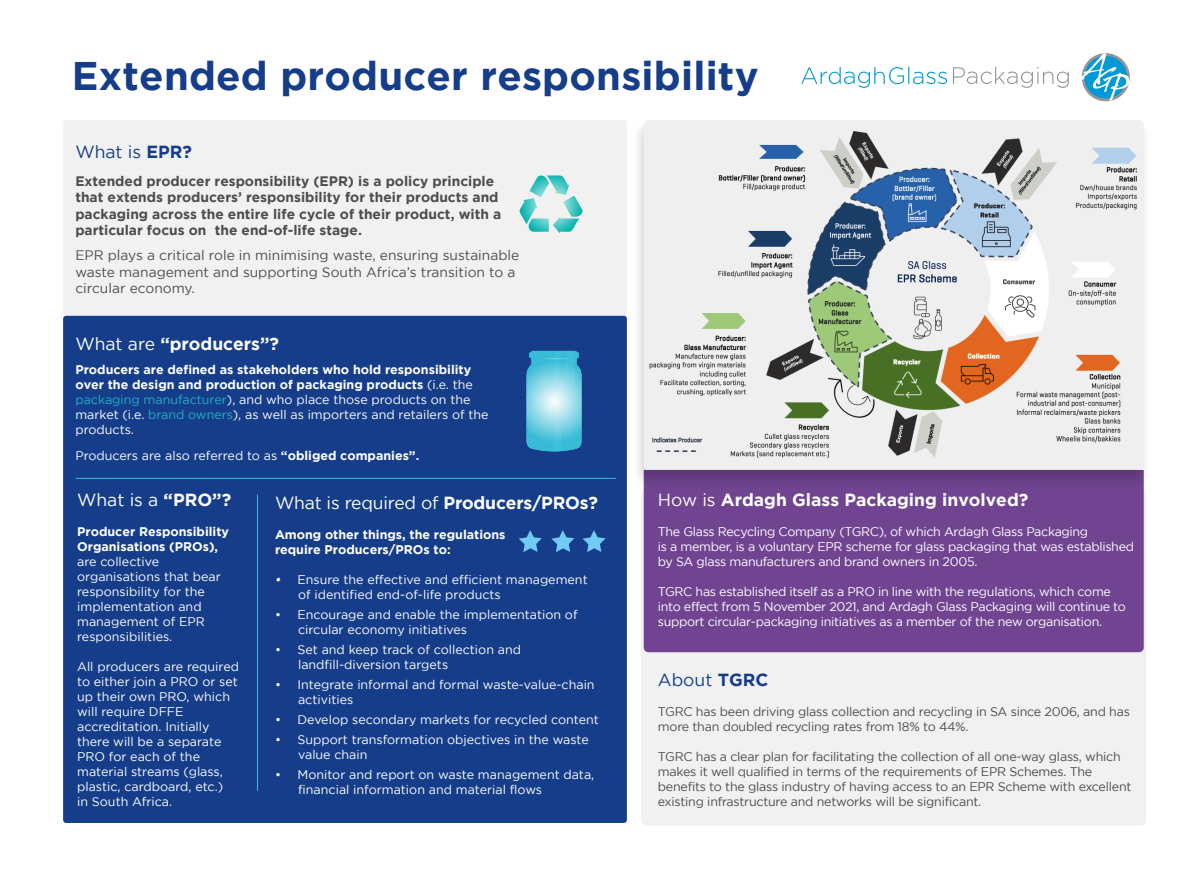
<style>
.page{position:relative;width:1200px;height:873px;background:#fff}
.page>*{position:absolute;margin:0;border:0;box-sizing:border-box;transform-origin:0 0}
.t1{font:700 39.88px "Gotham";letter-spacing:.005em;color:#153d8a}
.t2{font:700 17.5px "Gotham";color:#fff}
.t3{font:17.5px "Gotham";letter-spacing:-.01em;color:#fff}
.t4{font:17.5px "Gotham";color:#153d8a}
.t5{font:700 13.75px/16.5px "Gotham";color:#4d4d4d}
.t6{font:13.75px/16.5px "Gotham";color:#4d4d4d}
.t7{font:12.5px/15px "Gotham";color:#fff}
.t8{font:12.5px/15px "Gotham";letter-spacing:-.025em;color:#fff}
.t9{font:12.5px/15px "Gotham";letter-spacing:-.02em;color:#4d4d4d}
.t10{font:700 12.5px/15px "Gotham";color:#fff}
.s1{font-weight:700}
.s2{font-weight:400}
.s3{font-weight:400;color:#1fb1c8}
.s4{font-weight:500;font-style:italic}
</style>
<div class="page">
<div style="left:63px;top:120px;width:564px;height:236px;background:#f1f1f1;border-radius:3px"></div>
<div style="left:644px;top:491px;width:500px;height:331px;background:#f1f1f1;border-radius:3px"></div>
<div style="left:641px;top:489px;width:505px;height:336px;border:5px solid #f1f1f1;border-radius:3px"></div>
<div style="left:644px;top:452px;width:500px;height:200px;background:#714492;border-radius:5px"></div>
<div style="left:63px;top:316px;width:564px;height:506px;background:#153d8a;border-radius:3px"></div>
<svg style="left:519px;top:530px;width:87px;height:22px"></svg>
<svg style="left:519px;top:175px;width:64px;height:58px"></svg>
<hr style="left:76px;top:478px;width:540px;height:1px;background:#37bbd6">
<img style="left:638px;top:122px;width:508px;height:370px">
<div style="left:644px;top:120px;width:500px;height:349px;background:#efefef;border-radius:5px"></div>
<hr style="left:257px;top:494px;width:1px;height:296px;background:#37bbd6">
<svg style="left:520px;top:351px;width:62px;height:100px;background:#68bbd6"></svg>
<img style="left:649px;top:132px;width:488px;height:326px">
<svg style="left:1082px;top:53px;width:48px;height:48px"></svg>
<svg style="left:953px;top:67px;width:116px;height:21px"></svg>
<svg style="left:801px;top:67px;width:146px;height:21px"></svg>
<h1 class="t1" style="left:72px;top:53px;width:688px">Extended producer responsibility</h1>
<h2 class="t4" style="left:75px;top:142px;width:118px">What is <span class="s1">EPR?</span></h2>
<p class="t5" style="left:75px;top:172px;width:427px">Extended producer responsibility (EPR) is a policy principle that extends producers’ responsibility for their products and packaging across the entire life cycle of their product, with a particular focus on the end-of-life stage.</p>
<p class="t6" style="left:75px;top:247px;width:445px">EPR plays a critical role in minimising waste, ensuring sustainable waste management and supporting South Africa’s transition to a circular economy.</p>
<h2 class="t2" style="left:75px;top:333px;width:205px"><span class="s2">What are</span> “producers”?</h2>
<p class="t10" style="left:75px;top:361px;width:415px">Producers are defined as stakeholders who hold responsibility over the design and production of packaging products <span class="s2">(i.e. the </span><span class="s3">packaging manufacturer</span><span class="s2">), and who place those products on the market (i.e.</span> <span class="s3">brand owners</span><span class="s2">), as well as importers and retailers of the products.</span></p>
<p class="t7" style="left:75px;top:448px;width:345px">Producers are also referred to as <span class="s1">“obliged companies”.</span></p>
<h2 class="t3" style="left:77px;top:490px;width:156px">What is a <span class="s1">“PRO”?</span></h2>
<p class="t10" style="left:77px;top:524px;width:153px">Producer Responsibility<br>Organisations (PROs),</p>
<p class="t7" style="left:77px;top:554px;width:145px">are collective organisations that bear responsibility for the implementation and management of EPR responsibilities.</p>
<p class="t7" style="left:77px;top:659px;width:163px">All producers are required to either join a PRO or set up their own PRO, which will require DFFE accreditation. Initially there will be a separate<br>PRO for each of the material streams (glass, plastic, cardboard, etc.)<br>in South Africa.</p>
<h2 class="t3" style="left:275px;top:493px;width:325px">What is required of <span class="s1">Producers/PROs?</span></h2>
<p class="t10" style="left:275px;top:526px;width:232px">Among other things, the regulations require Producers/PROs to:</p>
<p class="t7" style="left:298px;top:571px;width:291px;text-indent:-23px"><span class="s4">•</span> Ensure the effective and efficient management of identified end-of-life products</p>
<p class="t7" style="left:298px;top:606px;width:281px;text-indent:-23px">• Encourage and enable the implementation of circular economy initiatives</p>
<p class="t7" style="left:298px;top:641px;width:224px;text-indent:-23px">• Set and keep track of collection and landfill-diversion targets</p>
<p class="t7" style="left:298px;top:676px;width:298px;text-indent:-23px">• Integrate informal and formal waste-value-chain activities</p>
<p class="t7" style="left:275px;top:711px;width:325px">• Develop secondary markets for recycled content</p>
<p class="t7" style="left:298px;top:731px;width:292px;text-indent:-23px">• Support transformation objectives in the waste value chain</p>
<p class="t7" style="left:298px;top:766px;width:298px;text-indent:-23px">• Monitor and report on waste management data, financial information and material flows</p>
<h2 class="t2" style="left:658px;top:490px;width:372px"><span class="s2">How is</span> Ardagh Glass Packaging involved?</h2>
<p class="t8" style="left:658px;top:524px;width:478px">The Glass Recycling Company (TGRC), of which Ardagh Glass Packaging<br>is a member, is a voluntary EPR scheme for glass packaging that was established by SA glass manufacturers and brand owners in 2005.</p>
<p class="t8" style="left:658px;top:584px;width:470px">TGRC has established itself as a PRO in line with the regulations, which come into effect from 5 November 2021, and Ardagh Glass Packaging will continue to support circular-packaging initiatives as a member of the new organisation.</p>
<h2 class="t4" style="left:658px;top:670px;width:112px">About <span class="s1">TGRC</span></h2>
<p class="t9" style="left:658px;top:704px;width:474px">TGRC has been driving glass collection and recycling in SA since 2006, and has more than doubled recycling rates from 18% to 44%.</p>
<p class="t9" style="left:658px;top:749px;width:475px">TGRC has a clear plan for facilitating the collection of all one-way glass, which makes it well qualified in terms of the requirements of EPR Schemes. The benefits to the glass industry of having access to an EPR Scheme with excellent existing infrastructure and networks will be significant.</p>
</div>
